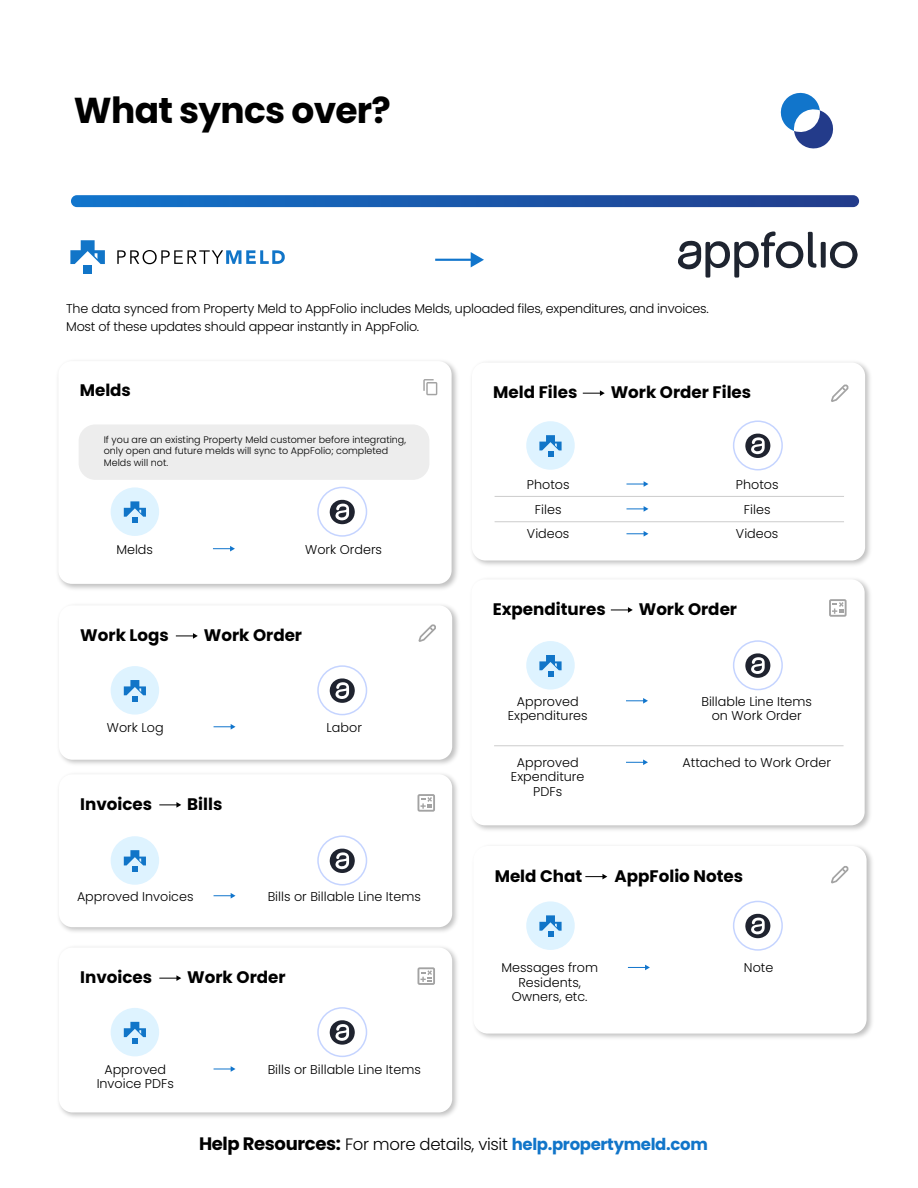
<style>
.page{position:relative;width:918px;height:1188px;background:#fff}
.page>*{position:absolute;margin:0;border:0;box-sizing:border-box;transform-origin:0 0}
.t1{font:700 36px "Poppins";letter-spacing:-.02em;color:#000}
.t2{font:700 16.65px "Poppins";color:#000}
.t3{font:700 16.5px "Poppins";letter-spacing:-.02em;color:#1175c9}
.t4{font:300 12.75px/14.2px "Poppins";color:#000;text-align:center}
.t5{font:300 12.75px/18.3px "Poppins";letter-spacing:-.02em;color:#000}
.t6{font:300 9.6px/11.4px "Poppins";color:#000}
.s1{font-size:18px;color:#000}
.s2{font-weight:300;color:#000}
</style>
<div class="page">
<div style="left:83px;top:266px;width:9px;height:8px;background:#1175c8"></div>
<svg style="left:70px;top:240px;width:35px;height:24px"></svg>
<svg style="left:117px;top:250px;width:168px;height:14px"></svg>
<img style="left:472px;top:362px;width:398px;height:203px">
<div style="left:472px;top:363px;width:393px;height:198px;background:#fff;border-radius:14px"></div>
<svg style="left:626px;top:481px;width:22px;height:6px"></svg>
<svg style="left:583px;top:390px;width:22px;height:6px"></svg>
<svg style="left:626px;top:506px;width:22px;height:6px"></svg>
<svg style="left:626px;top:531px;width:22px;height:6px"></svg>
<hr style="left:495px;top:496px;width:349px;height:1px;background:#ccc">
<hr style="left:495px;top:521px;width:349px;height:1px;background:#ccc">
<img style="left:472px;top:579px;width:398px;height:251px">
<div style="left:471px;top:579px;width:394px;height:246px;background:#fff;border-radius:14px"></div>
<svg style="left:626px;top:698px;width:22px;height:6px"></svg>
<svg style="left:626px;top:759px;width:22px;height:6px"></svg>
<svg style="left:611px;top:607px;width:22px;height:6px"></svg>
<hr style="left:494px;top:745px;width:350px;height:1px;background:#ccc">
<img style="left:59px;top:605px;width:399px;height:327px">
<div style="left:59px;top:774px;width:393px;height:153px;background:#fff;border-radius:14px"></div>
<svg style="left:214px;top:893px;width:22px;height:6px"></svg>
<svg style="left:159px;top:802px;width:22px;height:6px"></svg>
<img style="left:59px;top:947px;width:398px;height:170px">
<div style="left:59px;top:948px;width:393px;height:164px;background:#fff;border-radius:14px"></div>
<svg style="left:214px;top:1066px;width:22px;height:6px"></svg>
<svg style="left:159px;top:975px;width:22px;height:6px"></svg>
<div style="left:111px;top:1008px;width:48px;height:48px;background:#def3ff;border-radius:50%"></div>
<svg style="left:124px;top:1022px;width:22px;height:22px"></svg>
<div style="left:317px;top:1007px;width:50px;height:50px;border:2px solid #c5d4ff;border-radius:50%"></div>
<svg style="left:330px;top:1020px;width:25px;height:25px"></svg>
<div style="left:59px;top:605px;width:393px;height:155px;background:#fff;border-radius:14px"></div>
<svg style="left:214px;top:724px;width:22px;height:6px"></svg>
<svg style="left:176px;top:633px;width:22px;height:6px"></svg>
<img style="left:475px;top:846px;width:397px;height:192px">
<div style="left:473px;top:846px;width:394px;height:188px;background:#fff;border-radius:14px"></div>
<svg style="left:628px;top:965px;width:22px;height:5px"></svg>
<svg style="left:585px;top:874px;width:22px;height:5px"></svg>
<svg style="left:71px;top:195px;width:788px;height:12px;background:#1d5aac"></svg>
<img style="left:58px;top:361px;width:399px;height:228px">
<div style="left:58px;top:361px;width:394px;height:223px;background:#fff;border-radius:13px"></div>
<svg style="left:213px;top:546px;width:22px;height:5px"></svg>
<div style="left:79px;top:424px;width:350px;height:56px;background:#ededed;border-radius:17px"></div>
<hr style="left:435px;top:259px;width:44px;height:2px;background:#1175cc">
<svg style="left:471px;top:252px;width:13px;height:15px"></svg>
<svg style="left:780px;top:92px;width:54px;height:57px"></svg>
<svg style="left:678px;top:231px;width:180px;height:47px"></svg>
<div style="left:111px;top:487px;width:48px;height:49px;background:#def3ff;border-radius:50%"></div>
<svg style="left:124px;top:501px;width:22px;height:22px"></svg>
<div style="left:317px;top:487px;width:50px;height:50px;border:2px solid #c5d4ff;border-radius:50%"></div>
<svg style="left:330px;top:500px;width:25px;height:24px"></svg>
<div style="left:111px;top:666px;width:48px;height:49px;background:#def3ff;border-radius:50%"></div>
<svg style="left:124px;top:680px;width:22px;height:22px"></svg>
<div style="left:317px;top:665px;width:50px;height:50px;border:2px solid #c5d4ff;border-radius:50%"></div>
<svg style="left:330px;top:678px;width:25px;height:25px"></svg>
<div style="left:111px;top:836px;width:48px;height:49px;background:#def3ff;border-radius:50%"></div>
<svg style="left:124px;top:850px;width:22px;height:22px"></svg>
<div style="left:317px;top:835px;width:50px;height:50px;border:2px solid #c5d4ff;border-radius:50%"></div>
<svg style="left:330px;top:849px;width:25px;height:24px"></svg>
<div style="left:526px;top:421px;width:49px;height:49px;background:#def3ff;border-radius:50%"></div>
<svg style="left:539px;top:435px;width:23px;height:22px"></svg>
<div style="left:733px;top:420px;width:50px;height:50px;border:2px solid #c5d4ff;border-radius:50%"></div>
<svg style="left:745px;top:434px;width:25px;height:24px"></svg>
<div style="left:526px;top:641px;width:49px;height:49px;background:#def3ff;border-radius:50%"></div>
<svg style="left:539px;top:655px;width:23px;height:22px"></svg>
<div style="left:733px;top:640px;width:50px;height:50px;border:2px solid #c5d4ff;border-radius:50%"></div>
<svg style="left:745px;top:653px;width:25px;height:25px"></svg>
<div style="left:526px;top:901px;width:49px;height:49px;background:#def3ff;border-radius:50%"></div>
<svg style="left:539px;top:915px;width:23px;height:22px"></svg>
<div style="left:733px;top:901px;width:50px;height:50px;border:2px solid #c5d4ff;border-radius:50%"></div>
<svg style="left:745px;top:914px;width:25px;height:24px"></svg>
<svg style="left:418px;top:794px;width:17px;height:18px"></svg>
<svg style="left:418px;top:967px;width:17px;height:18px"></svg>
<svg style="left:829px;top:599px;width:18px;height:18px"></svg>
<svg style="left:423px;top:379px;width:14px;height:16px"></svg>
<svg style="left:831px;top:866px;width:18px;height:18px"></svg>
<svg style="left:418px;top:624px;width:18px;height:18px"></svg>
<svg style="left:831px;top:384px;width:18px;height:18px"></svg>
<h1 class="t1" style="left:74px;top:89px;width:319px">What syncs over?</h1>
<p class="t5" style="left:66px;top:299px;width:644px">The data synced from Property Meld to AppFolio includes Melds, uploaded files, expenditures, and invoices.<br>Most of these updates should appear instantly in AppFolio.</p>
<h2 class="t2" style="left:80px;top:380px;width:53px">Melds</h2>
<p class="t6" style="left:104px;top:434px;width:304px">If you are an existing Property Meld customer before integrating, only open and future melds will sync to AppFolio; completed<br>Melds will not.</p>
<p class="t4" style="left:116px;top:542px;width:38px">Melds</p>
<p class="t4" style="left:305px;top:542px;width:78px">Work Orders</p>
<h2 class="t2" style="left:80px;top:626px;width:90px">Work Logs</h2>
<h2 class="t2" style="left:204px;top:626px;width:100px">Work Order</h2>
<p class="t4" style="left:107px;top:720px;width:58px">Work Log</p>
<p class="t4" style="left:327px;top:720px;width:37px">Labor</p>
<h2 class="t2" style="left:80px;top:795px;width:73px">Invoices</h2>
<h2 class="t2" style="left:187px;top:795px;width:37px">Bills</h2>
<p class="t4" style="left:77px;top:889px;width:118px">Approved Invoices</p>
<p class="t4" style="left:268px;top:889px;width:155px">Bills or Billable Line Items</p>
<h2 class="t2" style="left:80px;top:968px;width:73px">Invoices</h2>
<h2 class="t2" style="left:187px;top:968px;width:100px">Work Order</h2>
<p class="t4" style="left:97px;top:1062px;width:79px">Approved<br>Invoice PDFs</p>
<p class="t4" style="left:268px;top:1062px;width:155px">Bills or Billable Line Items</p>
<h2 class="t2" style="left:493px;top:383px;width:86px">Meld Files</h2>
<h2 class="t2" style="left:611px;top:383px;width:142px">Work Order Files</h2>
<p class="t4" style="left:527px;top:472px;width:44px;line-height:24.8px">Photos<br>Files<br>Videos</p>
<p class="t4" style="left:736px;top:472px;width:44px;line-height:24.8px">Photos<br>Files<br>Videos</p>
<h2 class="t2" style="left:493px;top:600px;width:114px">Expenditures</h2>
<h2 class="t2" style="left:639px;top:600px;width:100px">Work Order</h2>
<p class="t4" style="left:508px;top:694px;width:82px">Approved<br>Expenditures</p>
<p class="t4" style="left:701px;top:694px;width:112px">Billable Line Items on Work Order</p>
<p class="t4" style="left:511px;top:756px;width:75px">Approved<br>Expenditure<br>PDFs</p>
<p class="t4" style="left:683px;top:756px;width:150px">Attached to Work Order</p>
<h2 class="t2" style="left:495px;top:866px;width:89px">Meld Chat</h2>
<h2 class="t2" style="left:615px;top:866px;width:130px">AppFolio Notes</h2>
<p class="t4" style="left:501px;top:961px;width:98px">Messages from<br>Residents,<br>Owners, etc.</p>
<p class="t4" style="left:744px;top:961px;width:31px">Note</p>
<p class="t3" style="left:199px;top:1135px;width:510px"><span class="s1">Help Resources:</span> <span class="s2">For more details, visit</span> help.propertymeld.com</p>
</div>
